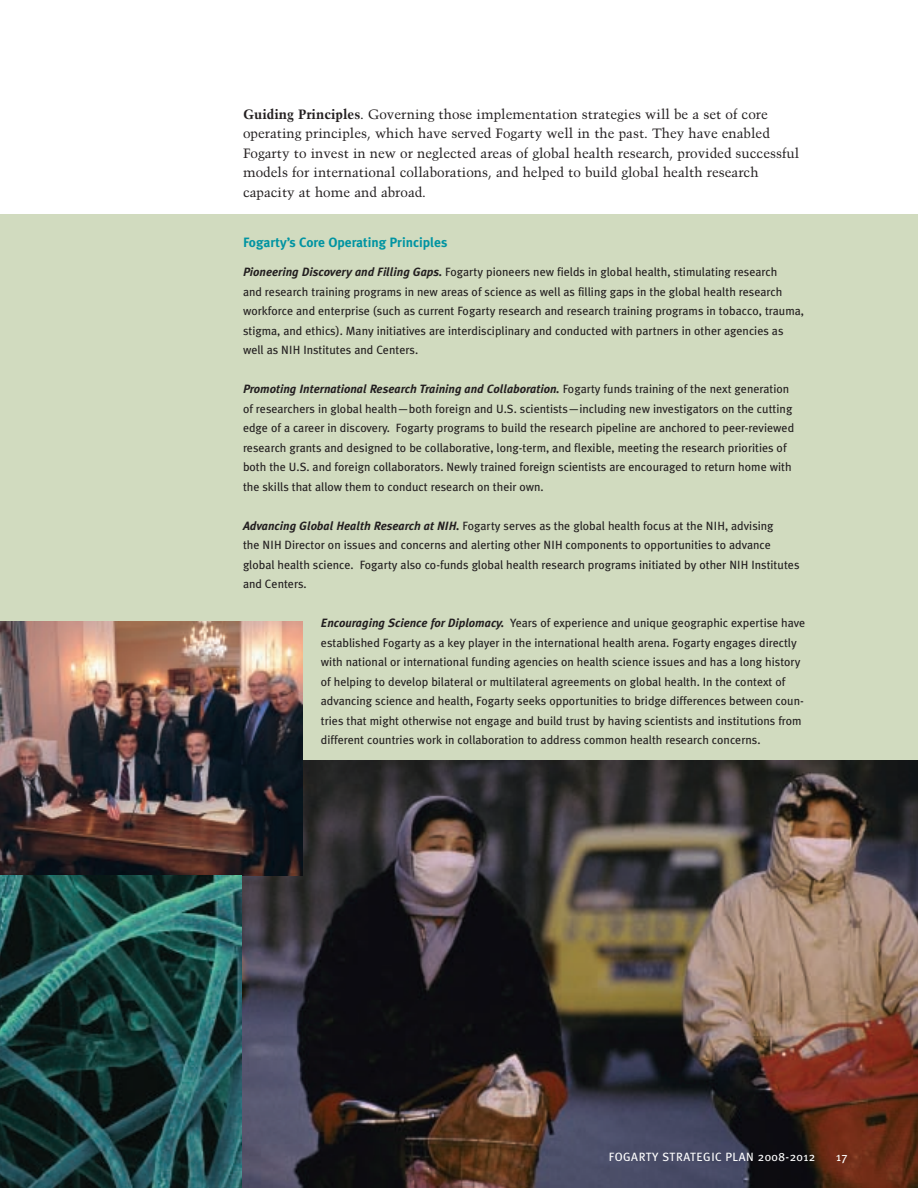
<style>
.page{position:relative;width:918px;height:1188px;background:#fff}
.page>*{position:absolute;margin:0;border:0;box-sizing:border-box;transform-origin:0 0}
.t1{font:13.5px/19.5px "Trump Mediaeval";color:#231f20}
.t2{font:700 13.5px "Meta Plus";color:#0094a2}
.t3{font:12px/19.5px "Meta Plus";color:#231f20}
.t4{font:12px "Meta Plus";letter-spacing:.035em;color:#fff}
.s1{font-weight:700}
.s2{font-weight:700;font-style:italic}
</style>
<div class="page">
<div style="left:0;top:214px;width:918px;height:742px;background:#d1dbbf"></div>
<img style="left:241px;top:760px;width:677px;height:428px">
<img style="left:0;top:621px;width:303px;height:255px">
<img style="left:0;top:876px;width:241px;height:312px">
<p class="t1" style="left:243px;top:104px;width:558px"><span class="s1">Guiding Principles</span>. Governing those implementation strategies will be a set of core operating principles, which have served Fogarty well in the past. They have enabled Fogarty to invest in new or neglected areas of global health research, provided successful models for international collaborations, and helped to build global health research capacity at home and abroad.</p>
<p class="t2" style="left:243px;top:234px;width:206px">Fogarty’s Core Operating Principles</p>
<p class="t3" style="left:243px;top:262px;width:563px"><span class="s2">Pioneering Discovery and Filling Gaps.</span> Fogarty pioneers new fields in global health, stimulating research<br>and research training programs in new areas of science as well as filling gaps in the global health research workforce and enterprise (such as current Fogarty research and research training programs in tobacco, trauma, stigma, and ethics). Many initiatives are interdisciplinary and conducted with partners in other agencies as well as NIH Institutes and Centers.</p>
<p class="t3" style="left:243px;top:379px;width:553px"><span class="s2">Promoting International Research Training and Collaboration.</span> Fogarty funds training of the next generation of researchers in global health—both foreign and U.S. scientists—including new investigators on the cutting edge of a career in discovery. Fogarty programs to build the research pipeline are anchored to peer-reviewed research grants and designed to be collaborative, long-term, and flexible, meeting the research priorities of both the U.S. and foreign collaborators. Newly trained foreign scientists are encouraged to return home with the skills that allow them to conduct research on their own.</p>
<p class="t3" style="left:243px;top:516px;width:558px"><span class="s2">Advancing Global Health Research at NIH.</span> Fogarty serves as the global health focus at the NIH, advising<br>the NIH Director on issues and concerns and alerting other NIH components to opportunities to advance global health science. Fogarty also co-funds global health research programs initiated by other NIH Institutes and Centers.</p>
<p class="t3" style="left:321px;top:613px;width:486px"><span class="s2">Encouraging Science for Diplomacy.</span> Years of experience and unique geographic expertise have established Fogarty as a key player in the international health arena. Fogarty engages directly with national or international funding agencies on health science issues and has a long history of helping to develop bilateral or multilateral agreements on global health. In the context of advancing science and health, Fogarty seeks opportunities to bridge differences between coun&shy;tries that might otherwise not engage and build trust by having scientists and institutions from different countries work in collaboration to address common health research concerns.</p>
<p class="t4" style="left:609px;top:1150px;width:208px">FOGARTY STRATEGIC PLAN 2008-2012</p>
<p class="t4" style="left:836px;top:1150px;width:13px">17</p>
</div>
